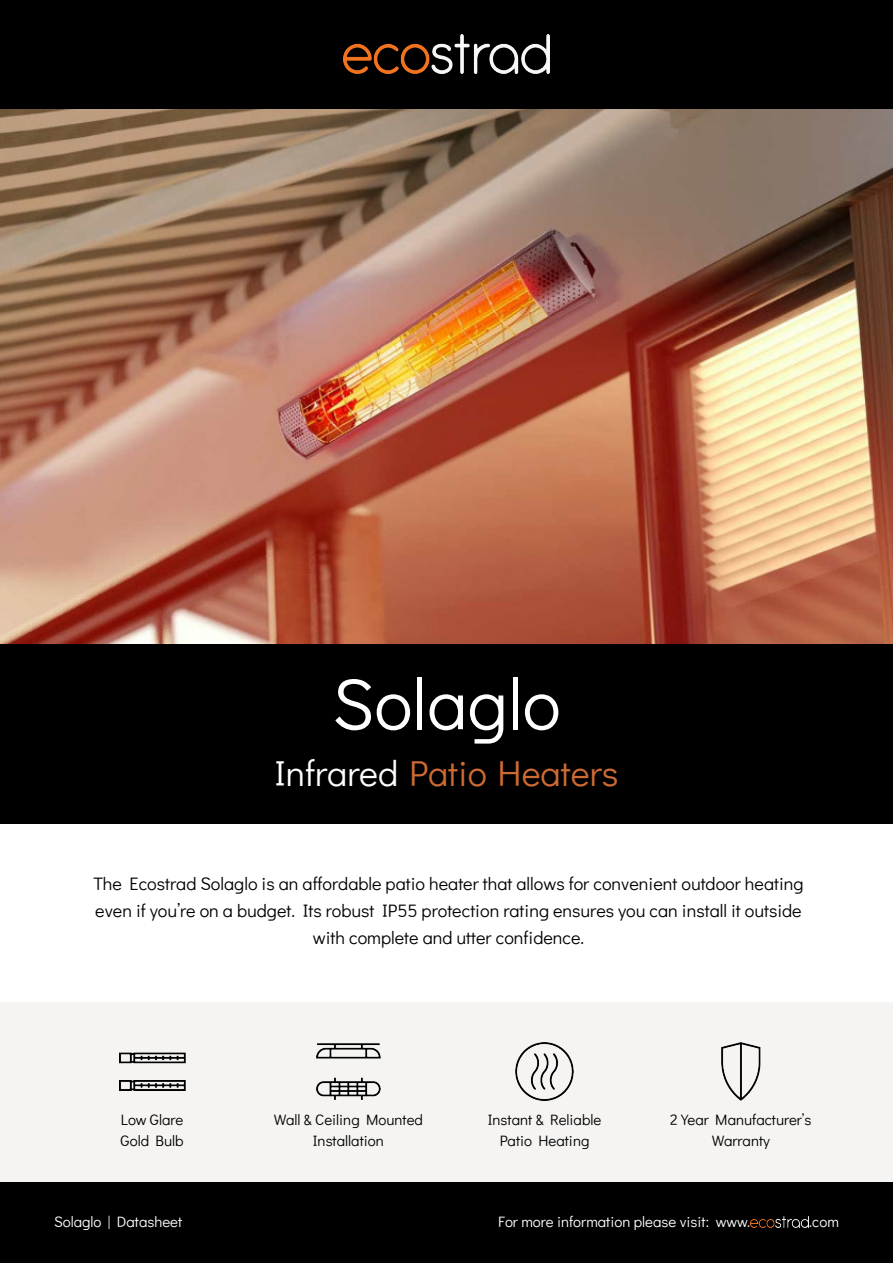
<style>
.page{position:relative;width:893px;height:1263px;background:#fff}
.page>*{position:absolute;margin:0;border:0;box-sizing:border-box;transform-origin:0 0}
.t1{font:72px "Didact Gothic";color:#fff}
.t2{font:36px "Didact Gothic";color:#cd6b32}
.t3{font:18px/27px "Didact Gothic";color:#000;text-align:center}
.t4{font:15px/20.2px "Didact Gothic";color:#000;text-align:center}
.t5{font:15px "Didact Gothic";color:#fff}
.s1{color:#fff}
</style>
<div class="page">
<div style="left:0;top:1182px;width:893px;height:81px;background:#000"></div>
<img style="left:751px;top:1216px;width:57px;height:11px">
<img style="left:0;top:108px;width:893px;height:537px">
<div style="left:0;top:645px;width:893px;height:179px;background:#000"></div>
<div style="left:0;top:0;width:893px;height:108px;background:#000"></div>
<img style="left:343px;top:35px;width:207px;height:38px">
<div style="left:0;top:1003px;width:893px;height:179px;background:#f5f4f3"></div>
<img style="left:721px;top:1043px;width:39px;height:57px">
<img style="left:316px;top:1043px;width:64px;height:57px">
<img style="left:516px;top:1043px;width:57px;height:57px">
<img style="left:119px;top:1052px;width:66px;height:39px">
<h1 class="t1" style="left:332px;top:648px;width:230px">Solaglo</h1>
<h2 class="t2" style="left:274px;top:746px;width:346px"><span class="s1">Infrared</span> Patio Heaters</h2>
<p class="t3" style="left:93px;top:869px;width:712px">The Ecostrad Solaglo is an affordable patio heater that allows for convenient outdoor heating even if you’re on a budget. Its robust IP55 protection rating ensures you can install it outside with complete and utter confidence.</p>
<p class="t4" style="left:121px;top:1109px;width:64px;text-align:left">Low Glare<br>Gold Bulb</p>
<p class="t4" style="left:274px;top:1109px;width:151px">Wall &amp; Ceiling Mounted<br>Installation</p>
<p class="t4" style="left:488px;top:1109px;width:115px">Instant &amp; Reliable<br>Patio Heating</p>
<p class="t4" style="left:670px;top:1109px;width:143px">2 Year Manufacturer’s<br>Warranty</p>
<p class="t5" style="left:54px;top:1210px;width:130px">Solaglo | Datasheet</p>
<p class="t5" style="left:498px;top:1210px;width:253px">For more information please visit: www.</p>
<p class="t5" style="left:809px;top:1210px;width:31px">.com</p>
</div>
